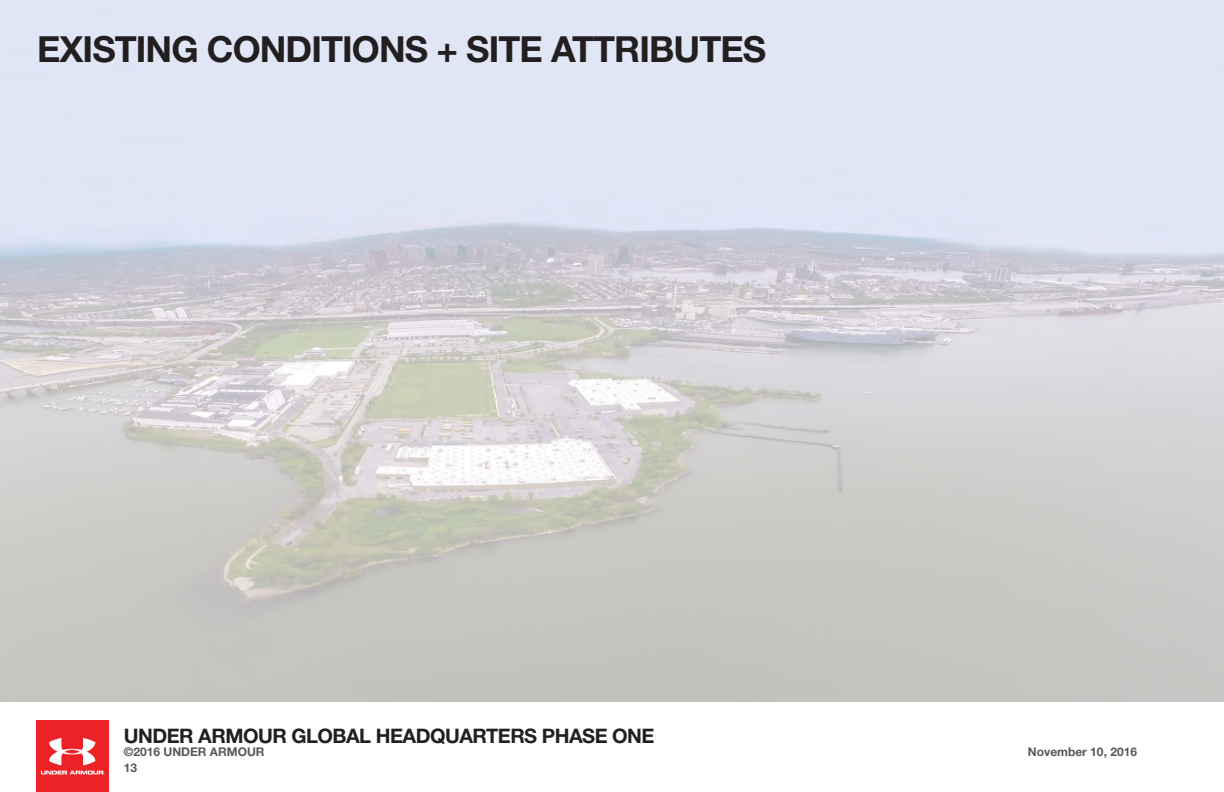
<style>
.page{position:relative;width:1224px;height:792px;background:#fff}
.page>*{position:absolute;margin:0;border:0;box-sizing:border-box;transform-origin:0 0}
.PAGE_HEADING{font:700 36px "Helvetica Neue LT Std";letter-spacing:-.025em;color:#231f20}
.t1{font:700 20px "Helvetica Neue LT Std";letter-spacing:-.025em;color:#231f20}
.t2{font:700 12px "Helvetica Neue LT Std";color:#57585a}
</style>
<div class="page">
<div style="left:36px;top:720px;width:72px;height:72px;background:#ed2226"></div>
<svg style="left:49px;top:738px;width:46px;height:27px"></svg>
<svg style="left:41px;top:771px;width:64px;height:4px"></svg>
<img style="left:0;top:0;width:1224px;height:702px">
<p class="PAGE_HEADING" style="left:37px;top:27px;width:731px">EXISTING CONDITIONS + SITE ATTRIBUTES</p>
<p class="t1" style="left:124px;top:724px;width:532px">UNDER ARMOUR GLOBAL HEADQUARTERS PHASE ONE</p>
<p class="t2" style="left:124px;top:744px;width:142px">©2016 UNDER ARMOUR</p>
<p class="t2" style="left:124px;top:760px;width:15px">13</p>
<p class="t2" style="left:1028px;top:744px;width:111px">November 10, 2016</p>
</div>
